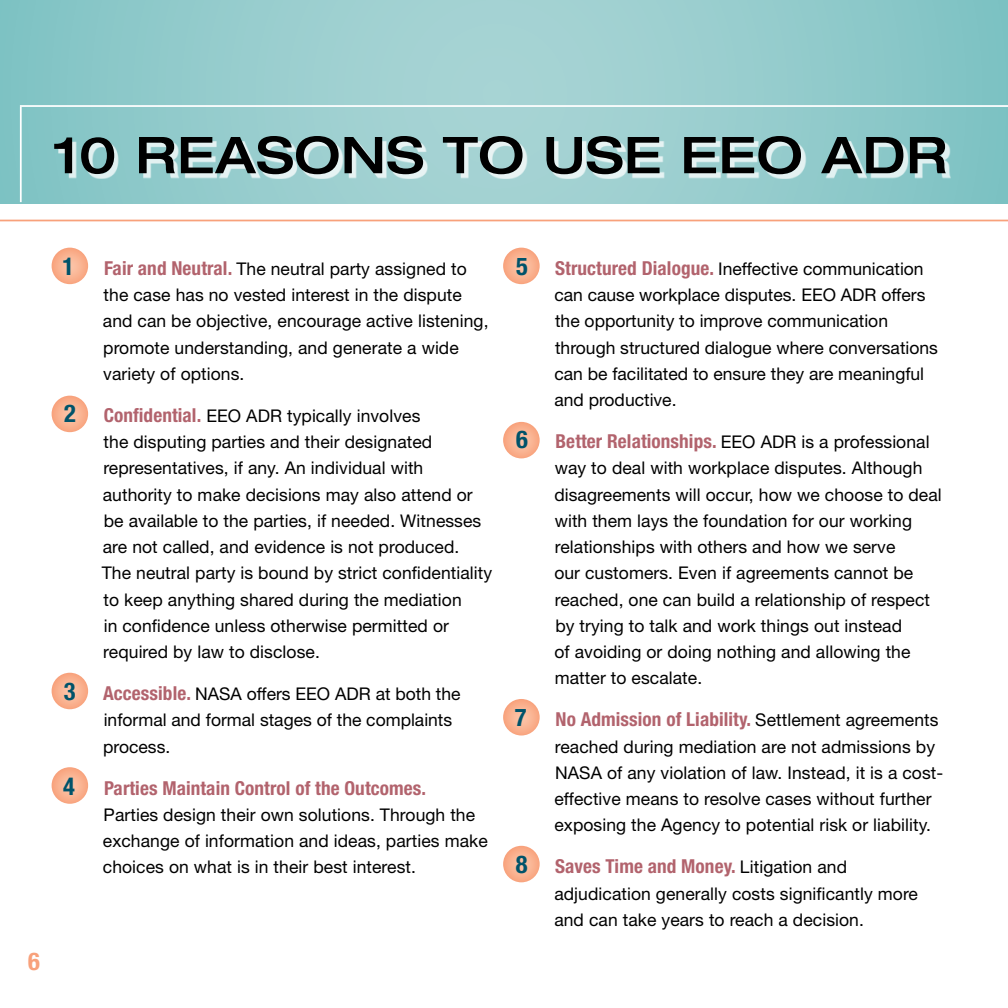
<style>
.page{position:relative;width:1008px;height:1008px;background:#fff}
.page>*{position:absolute;margin:0;border:0;box-sizing:border-box;transform-origin:0 0}
.t1{font:500 expanded 50.75px "Helvetica Neue LT Std";letter-spacing:.01em;color:#000}
.t2{font:700 condensed 24.5px "Helvetica Neue LT Std";color:#f8a17b}
.t3{font:700 condensed 19.25px "Helvetica Neue LT Std";letter-spacing:.005em;color:#b2636d}
.t4{font:17.5px/26.2px "Helvetica Neue LT Std";letter-spacing:.005em;color:#000}
.s1{font-weight:700;font-stretch:condensed;font-size:24.5px;color:#00536a}
.s2{font-weight:700;font-stretch:condensed;font-size:19.25px;color:#b2636d}
.s3{font-size:24.5px;color:#00536a}
.s4{font-weight:400;font-stretch:normal;font-size:17.5px;color:#000}
</style>
<div class="page">
<svg style="left:52px;top:248px;width:36px;height:36px"></svg>
<svg style="left:503px;top:248px;width:37px;height:36px"></svg>
<svg style="left:52px;top:396px;width:36px;height:36px"></svg>
<svg style="left:503px;top:422px;width:37px;height:36px"></svg>
<svg style="left:52px;top:673px;width:36px;height:36px"></svg>
<svg style="left:503px;top:699px;width:37px;height:37px"></svg>
<svg style="left:52px;top:767px;width:36px;height:37px"></svg>
<svg style="left:503px;top:846px;width:37px;height:36px"></svg>
<svg style="left:0;top:0;width:1008px;height:203px;background:#94cbcc"></svg>
<div style="left:59px;top:140px;width:892px;height:39px;background:#fff;opacity:.75"></div>
<hr style="left:20px;top:107px;width:2px;height:95px;background:#fff">
<hr style="left:0;top:220px;width:1008px;height:1px;background:#f8a17b">
<hr style="left:20px;top:105px;width:988px;height:2px;background:#fff">
<h1 class="t1" style="left:53px;top:124px;width:896px">10 REASONS TO USE EEO ADR</h1>
<h2 class="t2" style="left:28px;top:946px;width:13px">6</h2>
<p class="t4" style="left:103px;top:255px;width:387px;text-indent:-40px"><span class="s1">1</span> <span class="s2">Fair and Neutral.</span> The neutral party assigned to the case has no vested interest in the dispute and can be objective, encourage active listening, promote understanding, and generate a wide variety of options.</p>
<p class="t4" style="left:102px;top:402px;width:392px;text-indent:-38px"><span class="s1">2</span> <span class="s2">Confidential.</span> EEO ADR typically involves<br>the disputing parties and their designated representatives, if any. An individual with authority to make decisions may also attend or be available to the parties, if needed. Witnesses are not called, and evidence is not produced.<br>The neutral party is bound by strict confidentiality to keep anything shared during the mediation<br>in confidence unless otherwise permitted or required by law to disclose.</p>
<p class="t4" style="left:103px;top:680px;width:359px;text-indent:-39px"><span class="s1">3</span> <span class="s2">Accessible.</span> NASA offers EEO ADR at both the informal and formal stages of the complaints process.</p>
<p class="t3" style="left:63px;top:776px;width:364px"><span class="s3">4</span> Parties Maintain Control of the Outcomes.</p>
<p class="t4" style="left:103px;top:801px;width:386px">Parties design their own solutions. Through the exchange of information and ideas, parties make choices on what is in their best interest.</p>
<p class="t4" style="left:554px;top:255px;width:385px;text-indent:-38px"><span class="s1">5</span> <span class="s2">Structured Dialogue.</span> Ineffective communication can cause workplace disputes. EEO ADR offers the opportunity to improve communication through structured dialogue where conversations can be facilitated to ensure they are meaningful and productive.</p>
<p class="t4" style="left:554px;top:428px;width:389px;text-indent:-38px"><span class="s1">6</span> <span class="s2">Better Relationships.</span> EEO ADR is a professional way to deal with workplace disputes. Although disagreements will occur, how we choose to deal with them lays the foundation for our working relationships with others and how we serve<br>our customers. Even if agreements cannot be reached, one can build a relationship of respect by trying to talk and work things out instead<br>of avoiding or doing nothing and allowing the matter to escalate.</p>
<p class="t3" style="left:515px;top:708px;width:425px"><span class="s3">7</span> No Admission of Liability. <span class="s4">Settlement agreements</span></p>
<p class="t4" style="left:554px;top:733px;width:390px">reached during mediation are not admissions by NASA of any violation of law. Instead, it is a cost&shy;effective means to resolve cases without further exposing the Agency to potential risk or liability.</p>
<p class="t3" style="left:516px;top:855px;width:333px"><span class="s3">8</span> Saves Time and Money. <span class="s4">Litigation and</span></p>
<p class="t4" style="left:554px;top:880px;width:365px">adjudication generally costs significantly more and can take years to reach a decision.</p>
</div>
